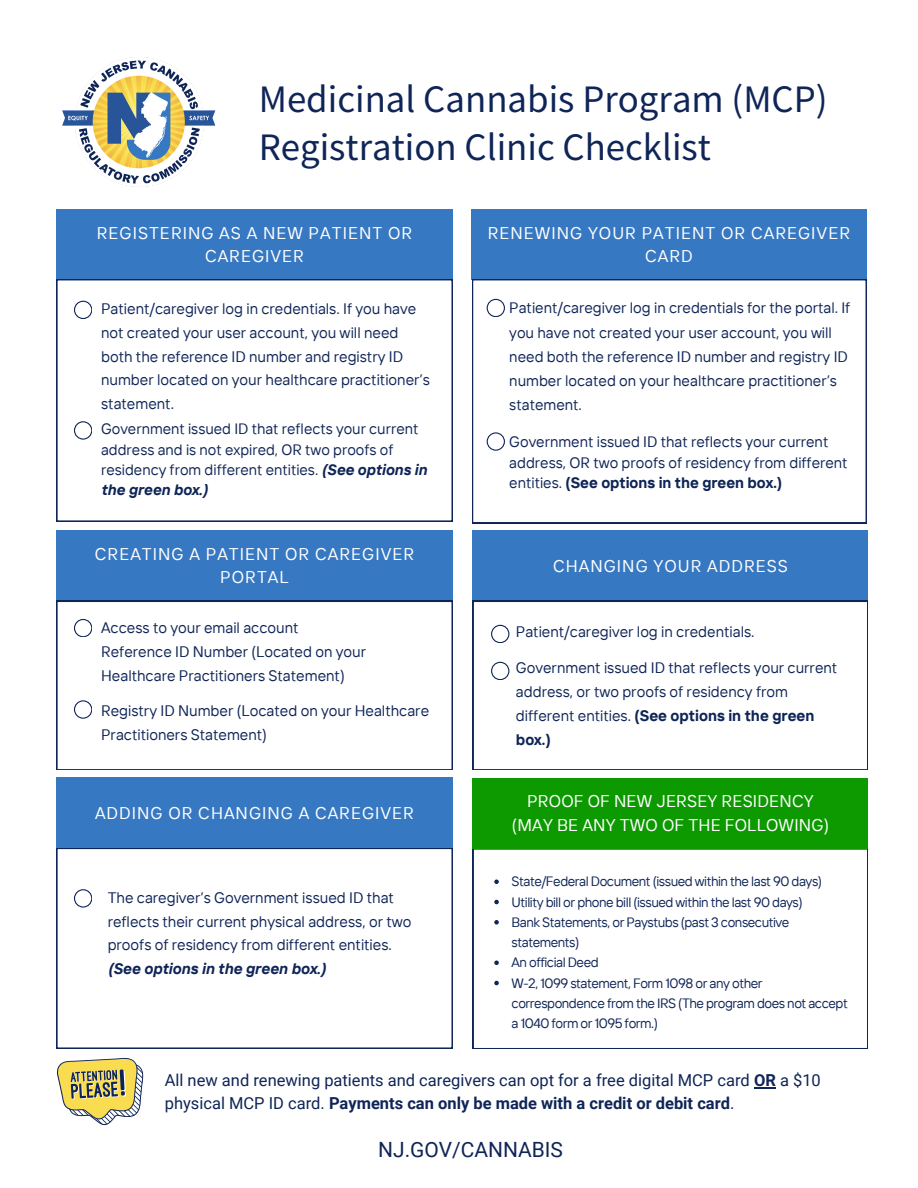
<style>
.page{position:relative;width:918px;height:1188px;background:#fff}
.page>*{position:absolute;margin:0;border:0;box-sizing:border-box;transform-origin:0 0}
.t1{font:34.8px/48.3px "Noto Sans JP";color:#0f2557}
.t2{font:21px "Roboto";color:#0f2557}
.t3{font:16.95px/23.7px "TT Interphases";letter-spacing:.06em;color:#fff;text-align:center}
.t4{font:16.95px/23.7px "TT Interphases";letter-spacing:.01em;color:#fff;text-align:center}
.t5{font:16.5px/22.5px "Roboto";color:#0f2557}
.t6{font:15.15px/23.7px "TT Interphases";color:#0f2557}
.t7{font:15px/20.2px "TT Interphases";color:#0f2557}
.t8{font:13.5px/20.2px "TT Interphases";letter-spacing:-.035em;color:#0f2557}
.s1{font-weight:700;font-style:italic}
.s2{font-weight:700}
</style>
<div class="page">
<svg style="left:57px;top:848px;width:395px;height:200px"></svg>
<svg style="left:473px;top:848px;width:395px;height:201px"></svg>
<div style="left:57px;top:209px;width:395px;height:70px;background:#3778c2"></div>
<div style="left:57px;top:531px;width:395px;height:70px;background:#3778c2"></div>
<div style="left:57px;top:778px;width:395px;height:70px;background:#3778c2"></div>
<div style="left:471px;top:209px;width:395px;height:71px;background:#3778c2"></div>
<div style="left:473px;top:531px;width:395px;height:70px;background:#3778c2"></div>
<div style="left:473px;top:778px;width:395px;height:70px;background:#0d9900"></div>
<svg style="left:74px;top:889px;width:18px;height:18px"></svg>
<img style="left:62px;top:57px;width:154px;height:130px">
<svg style="left:57px;top:601px;width:395px;height:169px"></svg>
<svg style="left:74px;top:619px;width:18px;height:18px"></svg>
<svg style="left:74px;top:700px;width:18px;height:18px"></svg>
<svg style="left:473px;top:601px;width:395px;height:169px"></svg>
<svg style="left:491px;top:625px;width:18px;height:18px"></svg>
<svg style="left:491px;top:662px;width:18px;height:18px"></svg>
<svg style="left:56px;top:279px;width:396px;height:242px"></svg>
<svg style="left:74px;top:301px;width:18px;height:18px"></svg>
<svg style="left:74px;top:421px;width:18px;height:18px"></svg>
<svg style="left:472px;top:279px;width:395px;height:244px"></svg>
<svg style="left:487px;top:299px;width:18px;height:18px"></svg>
<svg style="left:487px;top:432px;width:18px;height:18px"></svg>
<svg style="left:57px;top:1058px;width:87px;height:68px"></svg>
<svg style="left:494px;top:880px;width:5px;height:4px"></svg>
<svg style="left:494px;top:900px;width:5px;height:4px"></svg>
<svg style="left:494px;top:920px;width:5px;height:5px"></svg>
<svg style="left:494px;top:961px;width:5px;height:4px"></svg>
<svg style="left:494px;top:981px;width:5px;height:4px"></svg>
<svg style="left:754px;top:1087px;width:22px;height:1px"></svg>
<p class="t1" style="left:259px;top:73px;width:570px">Medicinal Cannabis Program (MCP)<br>Registration Clinic Checklist</p>
<p class="t3" style="left:97px;top:220px;width:317px">REGISTERING AS A NEW PATIENT OR<br>CAREGIVER</p>
<h3 class="t6" style="left:101px;top:297px;width:330px">Patient/caregiver log in credentials. If you have not created your user account, you will need both the reference ID number and registry ID number located on your healthcare practitioner’s statement.</h3>
<h5 class="t7" style="left:101px;top:419px;width:327px">Government issued ID that reflects your current address and is not expired, OR two proofs of residency from different entities. <span class="s1">(See options in the green box.)</span></h5>
<h1 class="t3" style="left:95px;top:542px;width:321px">CREATING A PATIENT OR CAREGIVER<br>PORTAL</h1>
<h5 class="t6" style="left:101px;top:615px;width:267px;line-height:24.3px">Access to your email account<br>Reference ID Number (Located on your<br>Healthcare Practitioners Statement)</h5>
<h3 class="t6" style="left:101px;top:698px;width:330px;line-height:24.3px">Registry ID Number (Located on your Healthcare<br>Practitioners Statement)</h3>
<h3 class="t3" style="left:95px;top:801px;width:321px">ADDING OR CHANGING A CAREGIVER</h3>
<h5 class="t6" style="left:108px;top:885px;width:305px">The caregiver’s Government issued ID that reflects their current physical address, or two proofs of residency from different entities. <span class="s1">(See options in the green box.)</span></h5>
<p class="t3" style="left:488px;top:220px;width:364px">RENEWING YOUR PATIENT OR CAREGIVER<br>CARD</p>
<p class="t6" style="left:509px;top:296px;width:343px;line-height:24.2px">Patient/caregiver log in credentials for the portal. If you have not created your user account, you will need both the reference ID number and registry ID number located on your healthcare practitioner’s statement.</p>
<h3 class="t6" style="left:509px;top:432px;width:340px;line-height:20.1px">Government issued ID that reflects your current address, OR two proofs of residency from different entities. <span class="s2">(See options in the green box.)</span></h3>
<h5 class="t3" style="left:553px;top:554px;width:236px">CHANGING YOUR ADDRESS</h5>
<h5 class="t6" style="left:516px;top:620px;width:240px">Patient/caregiver log in credentials.</h5>
<p class="t6" style="left:516px;top:656px;width:323px">Government issued ID that reflects your current address, or two proofs of residency from different entities. <span class="s2">(See options in the green box.)</span></p>
<h3 class="t4" style="left:512px;top:789px;width:319px">PROOF OF NEW JERSEY RESIDENCY (MAY BE ANY TWO OF THE FOLLOWING)</h3>
<h3 class="t8" style="left:512px;top:871px;width:312px">State/Federal Document (issued within the last 90 days)</h3>
<p class="t8" style="left:512px;top:891px;width:293px">Utility bill or phone bill (issued within the last 90 days)</p>
<p class="t8" style="left:512px;top:912px;width:279px">Bank Statements, or Paystubs (past 3 consecutive statements)</p>
<p class="t8" style="left:512px;top:952px;width:89px">An official Deed</p>
<p class="t8" style="left:512px;top:972px;width:338px">W-2, 1099 statement, Form 1098 or any other correspondence from the IRS (The program does not accept a 1040 form or 1095 form.)</p>
<h4 class="t5" style="left:165px;top:1069px;width:658px">All new and renewing patients and caregivers can opt for a free digital MCP card <span class="s2">OR</span> a $10 physical MCP ID card. <span class="s2">Payments can only be made with a credit or debit card</span>.</h4>
<p class="t2" style="left:378px;top:1137px;width:186px">NJ.GOV/CANNABIS</p>
</div>
